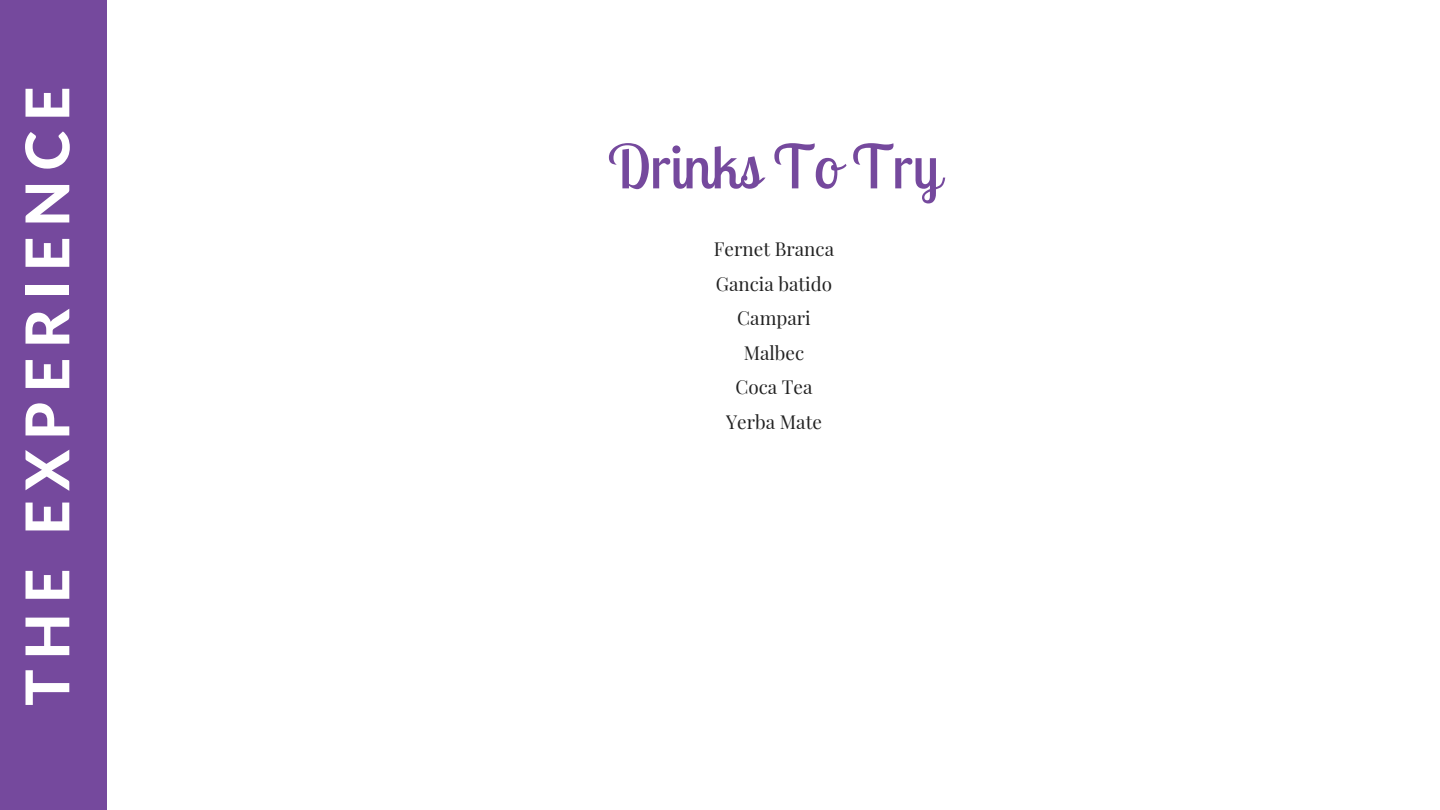
<style>
.page{position:relative;width:1440px;height:810px;background:#fff}
.page>*{position:absolute;margin:0;border:0;box-sizing:border-box;transform-origin:0 0}
.t1{font:800 60.4px "Lato Latin";letter-spacing:.16em;color:#fff}
.t2{font:60.4px "Lobster Two";color:#75499d}
.t3{font:18.9px "Playfair Display";color:#222}
</style>
<div class="page">
<div style="left:0;top:0;width:106px;height:810px;background:#75499d"></div>
<p class="t1" style="left:21px;top:706px;width:621px;rotate:-90deg">THE EXPERIENCE</p>
<p class="t2" style="left:608px;top:128px;width:334px">Drinks To Try</p>
<p class="t3" style="left:714px;top:236px;width:122px">Fernet Branca</p>
<p class="t3" style="left:716px;top:271px;width:118px">Gancia batido</p>
<p class="t3" style="left:737px;top:305px;width:75px">Campari</p>
<p class="t3" style="left:744px;top:340px;width:62px">Malbec</p>
<p class="t3" style="left:735px;top:374px;width:79px">Coca Tea</p>
<p class="t3" style="left:726px;top:409px;width:97px">Yerba Mate</p>
</div>
